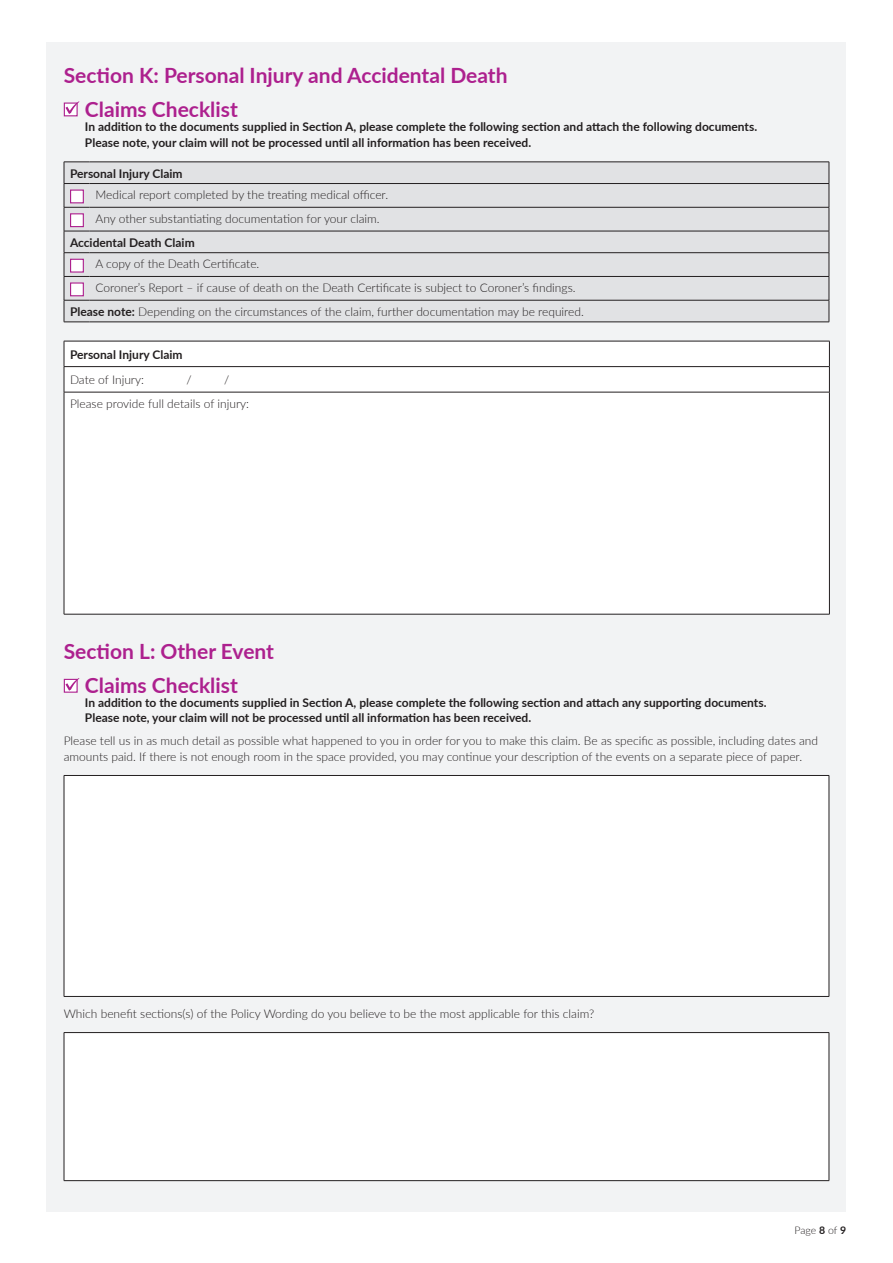
<style>
.page{position:relative;width:893px;height:1263px;background:#fff}
.page>*{position:absolute;margin:0;border:0;box-sizing:border-box;transform-origin:0 0}
.TABLE_BODY{font:700 21px "Lato";color:#ad208e}
.TABLE_BODY-2{font:300 12px/16.2px "Lato";color:#231f20}
.TABLE_BODY-3{font:700 12px/16.2px "Lato";color:#231f20}
.t1{font:300 10.5px "Lato";letter-spacing:-.005em;color:#231f20}
.s1{font-weight:700}
</style>
<div class="page">
<div style="left:47px;top:43px;width:799px;height:1169px;background:#f2f3f4"></div>
<svg style="left:64px;top:103px;width:14px;height:13px"></svg>
<div style="left:90px;top:163px;width:739px;height:159px;background:#e1e2e4"></div>
<hr style="left:90px;top:162px;width:739px;height:1px;background:#231f20">
<hr style="left:90px;top:183px;width:739px;height:1px;background:#231f20">
<hr style="left:90px;top:207px;width:739px;height:1px;background:#231f20">
<hr style="left:90px;top:231px;width:739px;height:1px;background:#231f20">
<hr style="left:90px;top:252px;width:739px;height:1px;background:#231f20">
<hr style="left:90px;top:276px;width:739px;height:1px;background:#231f20">
<hr style="left:90px;top:300px;width:739px;height:1px;background:#231f20">
<svg style="left:829px;top:162px;width:1px;height:160px"></svg>
<svg style="left:64px;top:162px;width:26px;height:161px;background:#d1d1d4"></svg>
<hr style="left:90px;top:322px;width:739px;height:1px;background:#231f20">
<div style="left:70px;top:190px;width:14px;height:13px;background:#fff;border:1px solid #ad208e"></div>
<div style="left:70px;top:213px;width:14px;height:14px;background:#fff;border:1px solid #ad208e"></div>
<div style="left:70px;top:259px;width:14px;height:14px;background:#fff;border:1px solid #ad208e"></div>
<div style="left:70px;top:282px;width:14px;height:14px;background:#fff;border:1px solid #ad208e"></div>
<div style="left:65px;top:342px;width:764px;height:272px;background:#fff"></div>
<hr style="left:64px;top:341px;width:766px;height:1px;background:#231f20">
<hr style="left:64px;top:366px;width:766px;height:1px;background:#231f20">
<svg style="left:64px;top:341px;width:1px;height:51px"></svg>
<svg style="left:829px;top:341px;width:1px;height:51px"></svg>
<hr style="left:64px;top:392px;width:766px;height:1px;background:#231f20">
<hr style="left:64px;top:392px;width:1px;height:222px;background:#231f20">
<hr style="left:829px;top:392px;width:1px;height:222px;background:#231f20">
<hr style="left:64px;top:614px;width:766px;height:1px;background:#231f20">
<svg style="left:64px;top:679px;width:14px;height:14px"></svg>
<div style="left:64px;top:775px;width:765px;height:221px;background:#fff"></div>
<hr style="left:64px;top:775px;width:765px;height:1px;background:#231f20">
<hr style="left:64px;top:776px;width:1px;height:220px;background:#231f20">
<hr style="left:829px;top:776px;width:1px;height:220px;background:#231f20">
<hr style="left:64px;top:996px;width:765px;height:1px;background:#231f20">
<div style="left:64px;top:1032px;width:765px;height:148px;background:#fff"></div>
<hr style="left:64px;top:1032px;width:765px;height:1px;background:#231f20">
<hr style="left:64px;top:1033px;width:1px;height:147px;background:#231f20">
<hr style="left:829px;top:1033px;width:1px;height:147px;background:#231f20">
<hr style="left:64px;top:1180px;width:765px;height:1px;background:#231f20">
<svg style="left:65px;top:678px;width:14px;height:13px"></svg>
<svg style="left:65px;top:101px;width:14px;height:13px"></svg>
<p class="TABLE_BODY" style="left:64px;top:60px;width:445px">Section K: Personal Injury and Accidental Death</p>
<p class="TABLE_BODY" style="left:85px;top:93px;width:154px">Claims Checklist</p>
<p class="TABLE_BODY-3" style="left:85px;top:118px;width:674px">In addition to the documents supplied in Section A, please complete the following section and attach the following documents.<br>Please note, your claim will not be processed until all information has been received.</p>
<p class="TABLE_BODY-3" style="left:70px;top:165px;width:114px">Personal Injury Claim</p>
<p class="TABLE_BODY-2" style="left:96px;top:186px;width:294px">Medical report completed by the treating medical officer.</p>
<p class="TABLE_BODY-2" style="left:96px;top:210px;width:286px">Any other substantiating documentation for your claim.</p>
<p class="TABLE_BODY-3" style="left:70px;top:234px;width:126px">Accidental Death Claim</p>
<p class="TABLE_BODY-2" style="left:96px;top:255px;width:165px">A copy of the Death Certificate.</p>
<p class="TABLE_BODY-2" style="left:96px;top:279px;width:482px">Coroner’s Report – if cause of death on the Death Certificate is subject to Coroner’s findings.</p>
<p class="TABLE_BODY-2" style="left:70px;top:303px;width:515px"><span class="s1">Please note:</span> Depending on the circumstances of the claim, further documentation may be required.</p>
<p class="TABLE_BODY-3" style="left:70px;top:346px;width:114px">Personal Injury Claim</p>
<p class="TABLE_BODY-2" style="left:70px;top:371px;width:76px">Date of Injury:</p>
<p class="TABLE_BODY-2" style="left:186px;top:371px;width:7px">/</p>
<p class="TABLE_BODY-2" style="left:224px;top:371px;width:7px">/</p>
<p class="TABLE_BODY-2" style="left:70px;top:395px;width:181px">Please provide full details of injury:</p>
<p class="TABLE_BODY" style="left:64px;top:636px;width:212px">Section L: Other Event</p>
<p class="TABLE_BODY" style="left:85px;top:670px;width:154px">Claims Checklist</p>
<p class="TABLE_BODY-3" style="left:85px;top:695px;width:683px;line-height:14.4px">In addition to the documents supplied in Section A, please complete the following section and attach any supporting documents.<br>Please note, your claim will not be processed until all information has been received.</p>
<p class="TABLE_BODY-2" style="left:64px;top:732px;width:756px">Please tell us in as much detail as possible what happened to you in order for you to make this claim. Be as specific as possible, including dates and amounts paid. If there is not enough room in the space provided, you may continue your description of the events on a separate piece of paper.</p>
<p class="TABLE_BODY-2" style="left:64px;top:1005px;width:532px">Which benefit sections(s) of the Policy Wording do you believe to be the most applicable for this claim?</p>
<p class="t1" style="left:795px;top:1222px;width:53px">Page <span class="s1">8</span> of <span class="s1">9</span></p>
</div>
